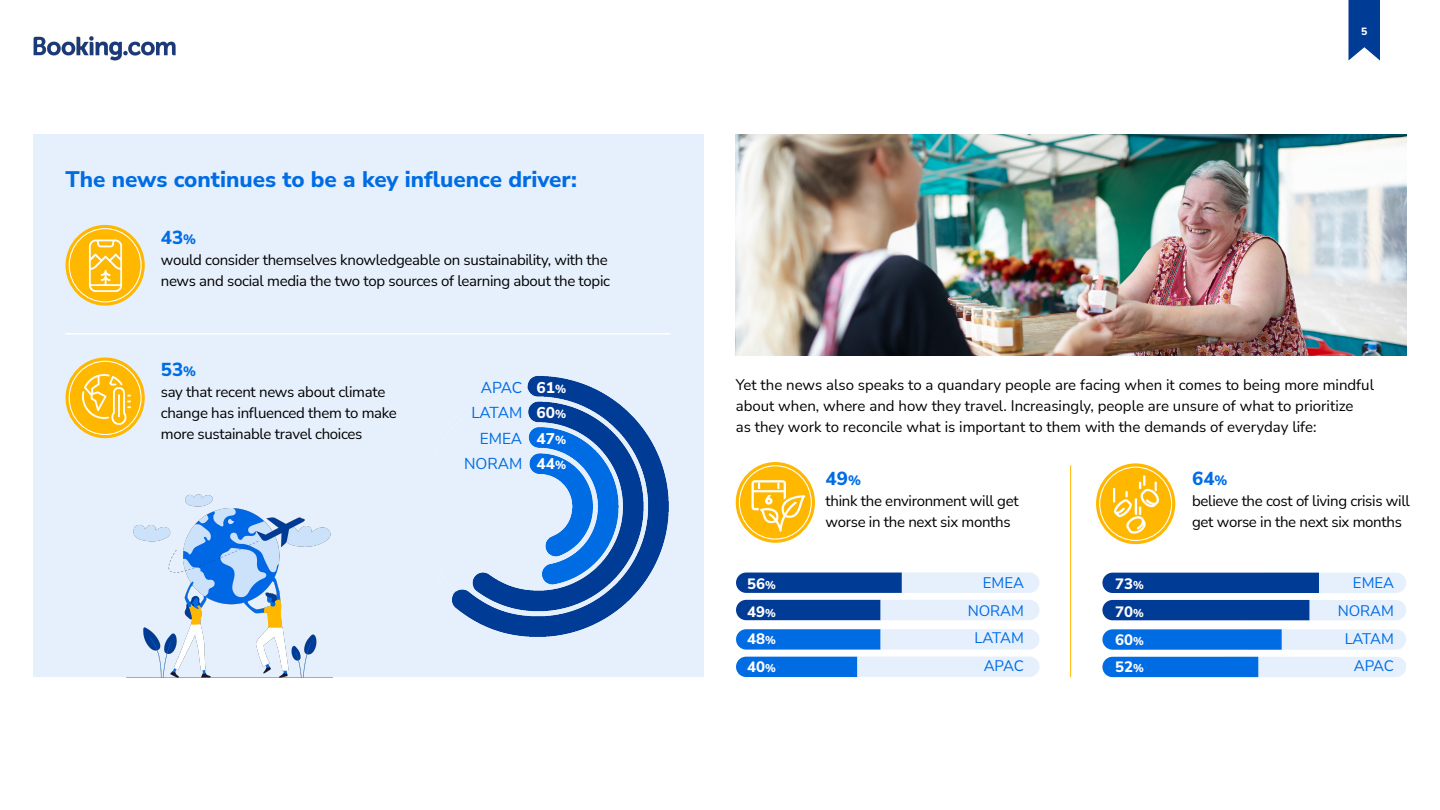
<style>
.page{position:relative;width:1440px;height:810px;background:#fff}
.page>*{position:absolute;margin:0;border:0;box-sizing:border-box;transform-origin:0 0}
.Sub-header{font:800 22.5px "Nunito Sans";color:#006ce4}
.Body_copy{font:800 18.75px "Nunito Sans";color:#006ce4}
.Infographic{font:15.52px/25.5px "Nunito Sans";letter-spacing:-.005em;color:#006ce4;text-align:right}
.Infographic-2{font:800 15.52px/25.5px "Nunito Sans";color:#fff}
.Body_copy-2{font:15px/21px "Nunito Sans";letter-spacing:-.02em;color:#000}
.Body_copy-3{font:15px/21px "Nunito Sans";color:#000}
.Infographic-3{font:15px/27.8px "Nunito Sans";letter-spacing:-.005em;color:#006ce4;text-align:center}
.Infographic-4{font:800 15px "Nunito Sans";color:#fff}
.t1{font:800 10.5px "Nunito Sans";color:#fff}
.s1{font-size:13.5px}
.s2{font-size:11.62px}
.s3{font-size:11.25px}
</style>
<div class="page">
<img style="left:34px;top:36px;width:141px;height:25px">
<svg style="left:1348px;top:0;width:32px;height:61px;background:#2154a2"></svg>
<div style="left:34px;top:134px;width:670px;height:543px;background:#e6f0fc"></div>
<svg style="left:66px;top:225px;width:79px;height:81px"></svg>
<svg style="left:66px;top:358px;width:79px;height:80px"></svg>
<svg style="left:736px;top:462px;width:79px;height:81px"></svg>
<svg style="left:1096px;top:463px;width:79px;height:81px"></svg>
<hr style="left:66px;top:333px;width:604px;height:1px;background:#fff">
<svg style="left:736px;top:573px;width:304px;height:20px;background:#6b8fc4"></svg>
<svg style="left:736px;top:600px;width:304px;height:20px;background:#7a9bcb"></svg>
<svg style="left:736px;top:629px;width:304px;height:21px;background:#7eb4f1"></svg>
<svg style="left:736px;top:657px;width:304px;height:20px;background:#8cbcf2"></svg>
<svg style="left:1102px;top:573px;width:304px;height:20px;background:#4470b3"></svg>
<svg style="left:1102px;top:600px;width:304px;height:20px;background:#4b76b6"></svg>
<svg style="left:1102px;top:629px;width:304px;height:21px;background:#65a6ee"></svg>
<svg style="left:1102px;top:657px;width:304px;height:20px;background:#71adef"></svg>
<img style="left:452px;top:376px;width:217px;height:261px">
<img style="left:78px;top:230px;width:55px;height:75px">
<img style="left:78px;top:361px;width:55px;height:74px">
<img style="left:747px;top:465px;width:60px;height:75px">
<img style="left:1106px;top:466px;width:60px;height:75px">
<img style="left:736px;top:134px;width:670px;height:222px">
<img style="left:133px;top:494px;width:198px;height:183px">
<hr style="left:1070px;top:466px;width:1px;height:211px;background:#ffb700">
<p class="Sub-header" style="left:66px;top:164px;width:513px">The news continues to be a key influence driver:</p>
<p class="Body_copy" style="left:161px;top:224px;width:37px">43<span class="s1">%</span></p>
<p class="Body_copy-2" style="left:161px;top:249px;width:451px">would consider themselves knowledgeable on sustainability, with the news and social media the two top sources of learning about the topic</p>
<p class="Body_copy" style="left:161px;top:357px;width:37px">53<span class="s1">%</span></p>
<p class="Body_copy-2" style="left:161px;top:381px;width:238px">say that recent news about climate change has influenced them to make more sustainable travel choices</p>
<p class="Infographic" style="left:464px;top:374px;width:60px">APAC<br>LATAM<br>EMEA<br>NORAM</p>
<p class="Infographic-2" style="left:537px;top:374px;width:31px">61<span class="s2">%<br></span>60<span class="s2">%</span></p>
<p class="Infographic-2" style="left:537px;top:425px;width:31px">47<span class="s2">%<br></span>44<span class="s2">%</span></p>
<p class="t1" style="left:1361px;top:24px;width:8px">5</p>
<p class="Body_copy-3" style="left:736px;top:374px;width:640px">Yet the news also speaks to a quandary people are facing when it comes to being more mindful about when, where and how they travel. Increasingly, people are unsure of what to prioritize<br>as they work to reconcile what is important to them with the demands of everyday life:</p>
<p class="Infographic-4" style="left:747px;top:573px;width:30px">56<span class="s3">%</span></p>
<p class="Infographic-4" style="left:747px;top:601px;width:30px">49<span class="s3">%</span></p>
<p class="Infographic-4" style="left:747px;top:629px;width:30px">48<span class="s3">%</span></p>
<p class="Infographic-4" style="left:747px;top:656px;width:30px">40<span class="s3">%</span></p>
<p class="Body_copy" style="left:826px;top:465px;width:37px">49<span class="s1">%</span></p>
<p class="Body_copy-2" style="left:826px;top:489px;width:195px">think the environment will get worse in the next six months</p>
<p class="Infographic-3" style="left:983px;top:568px;width:43px">EMEA</p>
<p class="Infographic-3" style="left:968px;top:596px;width:58px">NORAM<br>LATAM</p>
<p class="Infographic-3" style="left:984px;top:651px;width:42px">APAC</p>
<p class="Infographic-4" style="left:1115px;top:573px;width:30px">73<span class="s3">%</span></p>
<p class="Infographic-4" style="left:1115px;top:601px;width:30px">70<span class="s3">%</span></p>
<p class="Infographic-4" style="left:1115px;top:629px;width:30px">60<span class="s3">%</span></p>
<p class="Infographic-4" style="left:1115px;top:657px;width:30px">52<span class="s3">%</span></p>
<p class="Body_copy" style="left:1192px;top:465px;width:37px">64<span class="s1">%</span></p>
<p class="Body_copy-2" style="left:1192px;top:489px;width:219px">believe the cost of living crisis will get worse in the next six months</p>
<p class="Infographic-3" style="left:1353px;top:568px;width:43px">EMEA</p>
<p class="Infographic-3" style="left:1338px;top:596px;width:58px">NORAM<br>LATAM</p>
<p class="Infographic-3" style="left:1354px;top:652px;width:42px">APAC</p>
</div>
